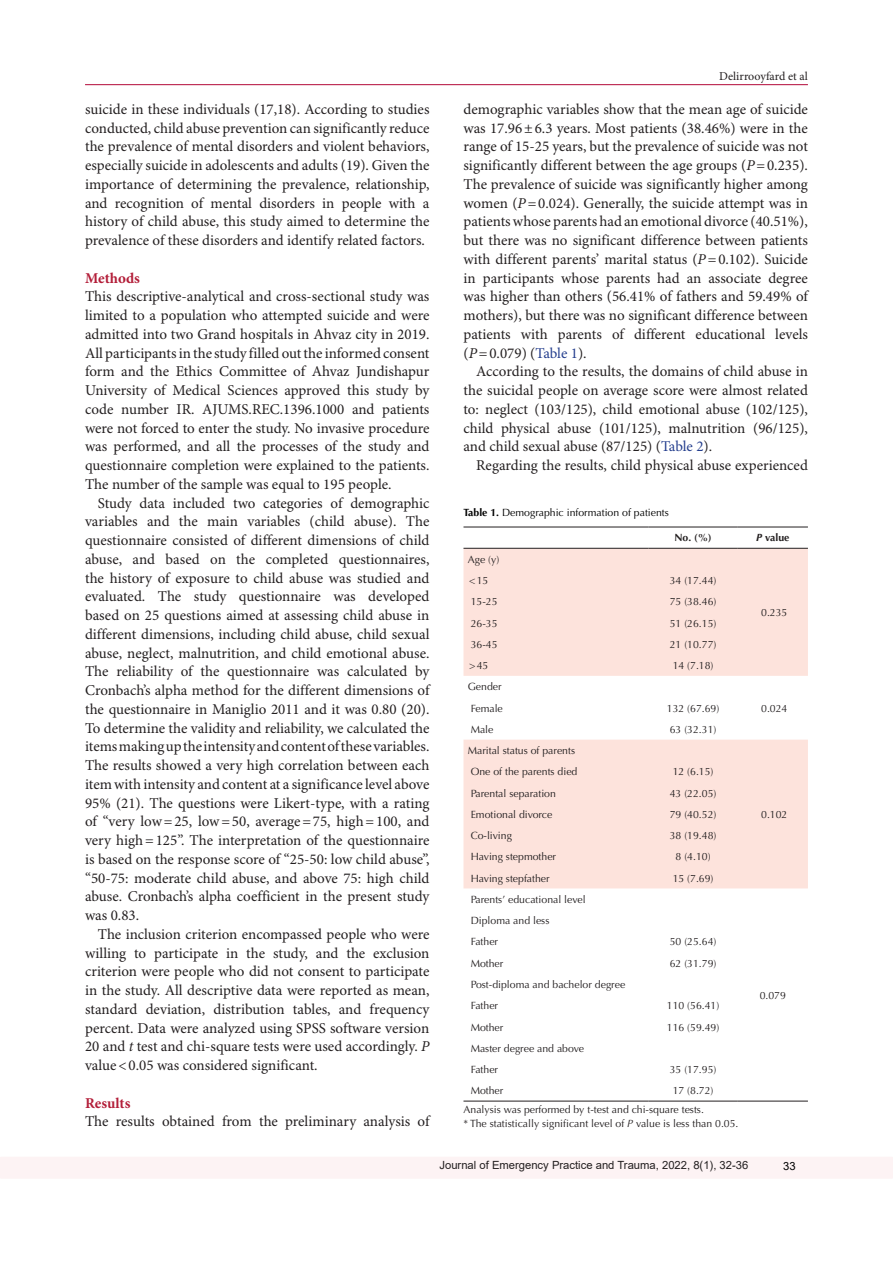
<style>
.page{position:relative;width:893px;height:1263px;background:#fff}
.page>*{position:absolute;margin:0;border:0;box-sizing:border-box;transform-origin:0 0}
.t1{font:15px/18.8px "Minion Pro";color:#231f20;text-align:justify}
.heading_1{font:700 15px "Minion Pro";color:#b31e39}
.t2{font:12px "Minion Pro";color:#231f20}
.t3{font:11.25px "Arial";color:#231f20}
.t4{font:11.25px "Arial";color:#000}
.t5{font:10.5px "Optima LT Std";color:#231f20}
.heading_1-2{font:10.5px "Optima LT Std";color:#000}
.t6{font:700 10.5px "Optima LT Std";color:#231f20}
.s1{font-style:italic}
.s2{color:#253f8e}
.s3{font-weight:700}
</style>
<div class="page">
<hr style="left:85px;top:84px;width:723px;height:1px;background:#b30838">
<div style="left:0;top:1157px;width:893px;height:22px;background:#fdf3f4"></div>
<svg style="left:463px;top:549px;width:345px;height:339px;fill:#fde3dc"></svg>
<hr style="left:463px;top:527px;width:185px;height:1px;background:#231f20">
<hr style="left:648px;top:527px;width:90px;height:1px;background:#231f20">
<hr style="left:738px;top:527px;width:70px;height:1px;background:#231f20">
<hr style="left:463px;top:548px;width:185px;height:1px;background:#231f20">
<hr style="left:648px;top:548px;width:90px;height:1px;background:#231f20">
<hr style="left:738px;top:548px;width:70px;height:1px;background:#231f20">
<hr style="left:463px;top:1101px;width:185px;height:1px;background:#231f20">
<hr style="left:648px;top:1101px;width:90px;height:1px;background:#231f20">
<hr style="left:738px;top:1101px;width:70px;height:1px;background:#231f20">
<p class="t1" style="left:85px;top:100px;width:346px">suicide in these individuals (17,18). According to studies conducted, child abuse prevention can significantly reduce the prevalence of mental disorders and violent behaviors, especially suicide in adolescents and adults (19). Given the importance of determining the prevalence, relationship, and recognition of mental disorders in people with a history of child abuse, this study aimed to determine the prevalence of these disorders and identify related factors.</p>
<p class="heading_1" style="left:85px;top:267px;width:56px">Methods</p>
<p class="t1" style="left:85px;top:288px;width:346px">This descriptive-analytical and cross-sectional study was limited to a population who attempted suicide and were admitted into two Grand hospitals in Ahvaz city in 2019.<br>All participants in the study filled out the informed consent form and the Ethics Committee of Ahvaz Jundishapur University of Medical Sciences approved this study by code number IR. AJUMS.REC.1396.1000 and patients were not forced to enter the study. No invasive procedure was performed, and all the processes of the study and questionnaire completion were explained to the patients.<br>The number of the sample was equal to 195 people.</p>
<p class="t1" style="left:85px;top:494px;width:346px;text-indent:13px">Study data included two categories of demographic variables and the main variables (child abuse). The questionnaire consisted of different dimensions of child abuse, and based on the completed questionnaires, the history of exposure to child abuse was studied and evaluated. The study questionnaire was developed based on 25 questions aimed at assessing child abuse in different dimensions, including child abuse, child sexual abuse, neglect, malnutrition, and child emotional abuse.<br>The reliability of the questionnaire was calculated by Cronbach’s alpha method for the different dimensions of the questionnaire in Maniglio 2011 and it was 0.80 (20).<br>To determine the validity and reliability, we calculated the items making up the intensity and content of these variables.<br>The results showed a very high correlation between each item with intensity and content at a significance level above 95% (21). The questions were Likert-type, with a rating of “very low=25, low=50, average=75, high=100, and very high=125”. The interpretation of the questionnaire is based on the response score of “25-50: low child abuse”, “50-75: moderate child abuse, and above 75: high child abuse. Cronbach’s alpha coefficient in the present study was 0.83.</p>
<p class="t1" style="left:85px;top:925px;width:346px;text-indent:13px">The inclusion criterion encompassed people who were willing to participate in the study, and the exclusion criterion were people who did not consent to participate in the study. All descriptive data were reported as mean, standard deviation, distribution tables, and frequency percent. Data were analyzed using SPSS software version 20 and <span class="s1">t</span> test and chi-square tests were used accordingly. <span class="s1">P </span>value&lt;0.05 was considered significant.</p>
<p class="heading_1" style="left:85px;top:1092px;width:47px">Results</p>
<p class="t1" style="left:85px;top:1113px;width:346px">The results obtained from the preliminary analysis of</p>
<p class="t2" style="left:719px;top:69px;width:90px">Delirrooyfard et al</p>
<p class="t1" style="left:463px;top:100px;width:346px">demographic variables show that the mean age of suicide was 17.96±6.3 years. Most patients (38.46%) were in the range of 15-25 years, but the prevalence of suicide was not significantly different between the age groups (<span class="s1">P</span>=0.235).<br>The prevalence of suicide was significantly higher among women (<span class="s1">P</span>=0.024). Generally, the suicide attempt was in patients whose parents had an emotional divorce (40.51%), but there was no significant difference between patients with different parents’ marital status (<span class="s1">P</span>=0.102). Suicide in participants whose parents had an associate degree was higher than others (56.41% of fathers and 59.49% of mothers), but there was no significant difference between patients with parents of different educational levels (<span class="s1">P</span>=0.079) (<span class="s2">Table 1</span>).</p>
<p class="t1" style="left:463px;top:363px;width:346px;text-indent:13px">According to the results, the domains of child abuse in the suicidal people on average score were almost related to: neglect (103/125), child emotional abuse (102/125), child physical abuse (101/125), malnutrition (96/125), and child sexual abuse (87/125) (<span class="s2">Table 2</span>).</p>
<p class="t1" style="left:476px;top:456px;width:333px">Regarding the results, child physical abuse experienced</p>
<p class="heading_1-2" style="left:463px;top:507px;width:207px"><span class="s3">Table 1.</span> Demographic information of patients</p>
<p class="t6" style="left:674px;top:532px;width:39px">No. (%)</p>
<p class="t6" style="left:756px;top:532px;width:35px"><span class="s1">P</span> value</p>
<p class="t5" style="left:468px;top:553px;width:33px">Age (y)</p>
<p class="t5" style="left:469px;top:574px;width:21px">&lt;15</p>
<p class="t5" style="left:670px;top:574px;width:48px">34 (17.44)</p>
<p class="t5" style="left:471px;top:596px;width:28px">15-25</p>
<p class="t5" style="left:670px;top:596px;width:48px">75 (38.46)</p>
<p class="t5" style="left:471px;top:617px;width:28px">26-35</p>
<p class="t5" style="left:670px;top:617px;width:48px">51 (26.15)</p>
<p class="t5" style="left:471px;top:638px;width:28px">36-45</p>
<p class="t5" style="left:670px;top:638px;width:48px">21 (10.77)</p>
<p class="t5" style="left:469px;top:659px;width:21px">&gt;45</p>
<p class="t5" style="left:673px;top:659px;width:42px">14 (7.18)</p>
<p class="t5" style="left:468px;top:681px;width:35px">Gender</p>
<p class="t5" style="left:471px;top:702px;width:34px">Female</p>
<p class="t5" style="left:667px;top:702px;width:54px">132 (67.69)</p>
<p class="t5" style="left:761px;top:702px;width:28px">0.024</p>
<p class="t5" style="left:471px;top:723px;width:24px">Male</p>
<p class="t5" style="left:670px;top:723px;width:48px">63 (32.31)</p>
<p class="t5" style="left:468px;top:744px;width:109px">Marital status of parents</p>
<p class="t5" style="left:761px;top:606px;width:28px">0.235</p>
<p class="t5" style="left:471px;top:766px;width:108px">One of the parents died</p>
<p class="t5" style="left:673px;top:766px;width:42px">12 (6.15)</p>
<p class="t5" style="left:471px;top:787px;width:87px">Parental separation</p>
<p class="t5" style="left:670px;top:787px;width:48px">43 (22.05)</p>
<p class="t5" style="left:471px;top:808px;width:83px">Emotional divorce</p>
<p class="t5" style="left:670px;top:808px;width:48px">79 (40.52)</p>
<p class="t5" style="left:471px;top:829px;width:43px">Co-living</p>
<p class="t5" style="left:670px;top:829px;width:48px">38 (19.48)</p>
<p class="t5" style="left:471px;top:851px;width:87px">Having stepmother</p>
<p class="t5" style="left:676px;top:851px;width:37px">8 (4.10)</p>
<p class="t5" style="left:471px;top:872px;width:81px">Having stepfather</p>
<p class="t5" style="left:673px;top:872px;width:42px">15 (7.69)</p>
<p class="t5" style="left:471px;top:893px;width:117px">Parents’ educational level</p>
<p class="t5" style="left:471px;top:914px;width:80px">Diploma and less</p>
<p class="t5" style="left:471px;top:936px;width:29px">Father</p>
<p class="t5" style="left:670px;top:936px;width:48px">50 (25.64)</p>
<p class="t5" style="left:471px;top:957px;width:34px">Mother</p>
<p class="t5" style="left:670px;top:957px;width:48px">62 (31.79)</p>
<p class="t5" style="left:471px;top:978px;width:156px">Post-diploma and bachelor degree</p>
<p class="t5" style="left:471px;top:999px;width:29px">Father</p>
<p class="t5" style="left:667px;top:999px;width:54px">110 (56.41)</p>
<p class="t5" style="left:471px;top:1021px;width:34px">Mother</p>
<p class="t5" style="left:667px;top:1021px;width:54px">116 (59.49)</p>
<p class="t5" style="left:471px;top:1042px;width:115px">Master degree and above</p>
<p class="t5" style="left:471px;top:1063px;width:29px">Father</p>
<p class="t5" style="left:670px;top:1063px;width:48px">35 (17.95)</p>
<p class="t5" style="left:471px;top:1085px;width:34px">Mother</p>
<p class="t5" style="left:673px;top:1085px;width:42px">17 (8.72)</p>
<p class="t5" style="left:463px;top:1103px;width:242px">Analysis was performed by t-test and chi-square tests.</p>
<p class="t5" style="left:463px;top:1117px;width:277px">* The statistically significant level of <span class="s1">P</span> value is less than 0.05.</p>
<p class="t5" style="left:761px;top:808px;width:28px">0.102</p>
<p class="t5" style="left:760px;top:989px;width:28px">0.079</p>
<p class="t3" style="left:439px;top:1157px;width:310px">Journal of Emergency Practice and Trauma, 2022, 8(1), 32-36</p>
<p class="t4" style="left:783px;top:1158px;width:14px">33</p>
</div>
